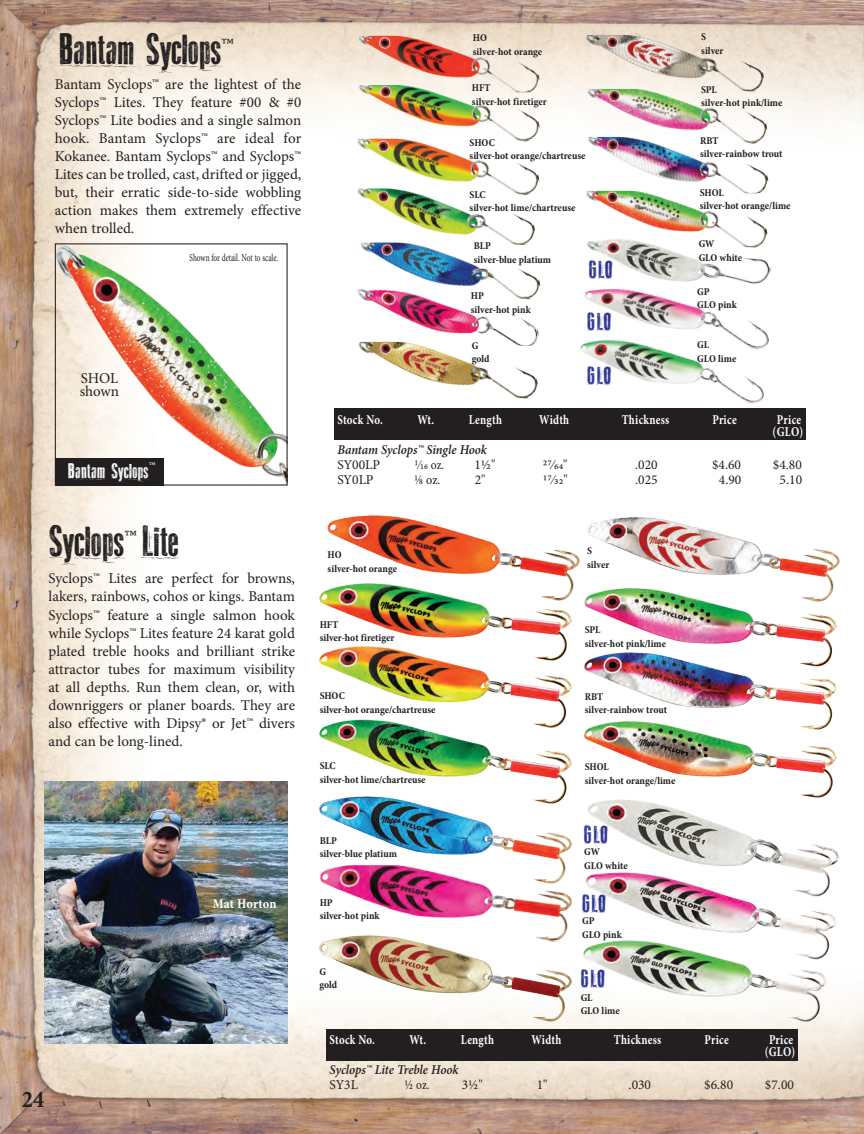
<style>
.page{position:relative;width:864px;height:1134px;background:#fff}
.page>*{position:absolute;margin:0;border:0;box-sizing:border-box;transform-origin:0 0}
.t1{font:43.8px "Odd Press";letter-spacing:-.01em;color:#231f20}
.t2{font:24.45px/52.1px "Odd Press";color:#2c3691}
.t3{font:700 condensed 24px "Minion Pro";color:#231f20}
.t4{font:21px "Odd Press";color:#fff}
.t5{font:15px/18.1px "Minion Pro";color:#231f20;text-align:justify}
.t6{font:700 13.5px/12px "Minion Pro";letter-spacing:.025em;color:#fff;text-align:center;scale:.8 1}
.t7{font:13.5px "Minion Pro";color:#231f20}
.t8{font:italic 600 13.5px "Minion Pro";letter-spacing:-.01em;color:#231f20;scale:.93 1}
.t9{font:13.5px "Minion Pro";color:#231f20;scale:.85 1}
.t10{font:700 condensed 13.5px "Minion Pro";letter-spacing:.005em;color:#fff}
.t11{font:13.5px "Minion Pro";color:#231f20;scale:.9 1}
.t12{font:700 condensed 10.5px/13.5px "Minion Pro";letter-spacing:-.005em;color:#231f20}
.t13{font:10.5px "Minion Pro";color:#231f20;scale:.7 1}
</style>
<div class="page">
<img style="left:0;top:0;width:864px;height:1134px">
<img style="left:44px;top:782px;width:244px;height:262px">
<img style="left:587px;top:518px;width:252px;height:84px">
<img style="left:319px;top:935px;width:252px;height:87px">
<img style="left:320px;top:803px;width:252px;height:62px">
<img style="left:320px;top:865px;width:252px;height:85px">
<img style="left:328px;top:516px;width:252px;height:85px">
<img style="left:320px;top:584px;width:252px;height:63px">
<img style="left:320px;top:647px;width:252px;height:72px">
<img style="left:320px;top:719px;width:252px;height:84px">
<img style="left:585px;top:589px;width:252px;height:64px">
<img style="left:585px;top:653px;width:252px;height:68px">
<img style="left:585px;top:721px;width:252px;height:77px">
<img style="left:587px;top:799px;width:252px;height:98px">
<img style="left:585px;top:872px;width:251px;height:88px">
<img style="left:584px;top:941px;width:243px;height:80px">
<img style="left:360px;top:243px;width:183px;height:56px">
<img style="left:358px;top:346px;width:182px;height:52px">
<img style="left:358px;top:92px;width:184px;height:47px">
<img style="left:358px;top:36px;width:184px;height:56px">
<img style="left:357px;top:289px;width:184px;height:57px">
<img style="left:581px;top:287px;width:192px;height:64px">
<img style="left:577px;top:332px;width:192px;height:73px">
<img style="left:588px;top:137px;width:183px;height:56px">
<img style="left:586px;top:35px;width:180px;height:56px">
<img style="left:357px;top:139px;width:185px;height:56px">
<img style="left:586px;top:191px;width:184px;height:29px">
<img style="left:357px;top:188px;width:181px;height:57px">
<img style="left:587px;top:89px;width:183px;height:56px">
<img style="left:581px;top:220px;width:192px;height:67px">
<img style="left:57px;top:245px;width:229px;height:239px">
<div style="left:334px;top:408px;width:472px;height:32px;background:#231f20"></div>
<div style="left:326px;top:1029px;width:472px;height:32px;background:#231f20"></div>
<div style="left:55px;top:243px;width:233px;height:243px;border:1px solid #231f20"></div>
<div style="left:55px;top:458px;width:108px;height:28px;background:#231f20"></div>
<h1 class="t1" style="left:59px;top:24px;width:177px">Bantam Syclops<sup>™</sup></h1>
<p class="t5" style="left:55px;top:75px;width:248px">Bantam Syclops™ are the lightest of the Syclops™ Lites. They feature #00 &amp; #0<br>Syclops™ Lite bodies and a single salmon hook. Bantam Syclops™ are ideal for Kokanee. Bantam Syclops™ and Syclops™ Lites can be trolled, cast, drifted or jigged, but, their erratic side-to-side wobbling action makes them extremely effective when trolled.</p>
<p class="t13" style="left:190px;top:251px;width:128px">Shown for detail. Not to scale.</p>
<p class="t5" style="left:80px;top:371px;width:41px;line-height:13.5px">SHOL shown</p>
<h3 class="t4" style="left:68px;top:458px;width:89px">Bantam Syclops<sup>™</sup></h3>
<h1 class="t1" style="left:48px;top:517px;width:132px">Syclops<sup>™</sup>Lite</h1>
<p class="t5" style="left:49px;top:570px;width:248px">Syclops™ Lites are perfect for browns, lakers, rainbows, cohos or kings. Bantam Syclops™ feature a single salmon hook while Syclops™ Lites feature 24 karat gold plated treble hooks and brilliant strike attractor tubes for maximum visibility at all depths. Run them clean, or, with downriggers or planer boards. They are also effective with Dipsy® or Jet™ divers and can be long-lined.</p>
<h3 class="t3" style="left:22px;top:1083px;width:24px">24</h3>
<p class="t10" style="left:213px;top:895px;width:65px">Mat Horton</p>
<p class="t12" style="left:473px;top:31px;width:71px">HO<br>silver-hot orange</p>
<p class="t12" style="left:701px;top:30px;width:24px">S silver</p>
<p class="t12" style="left:472px;top:81px;width:76px">HFT<br>silver-hot firetiger</p>
<p class="t12" style="left:701px;top:82px;width:83px">SPL<br>silver-hot pink/lime</p>
<p class="t12" style="left:470px;top:135px;width:117px">SHOC<br>silver-hot orange/chartreuse</p>
<p class="t12" style="left:700px;top:134px;width:84px">RBT<br>silver-rainbow trout</p>
<p class="t12" style="left:470px;top:188px;width:108px">SLC<br>silver-hot lime/chartreuse</p>
<p class="t12" style="left:700px;top:186px;width:92px">SHOL<br>silver-hot orange/lime</p>
<p class="t12" style="left:699px;top:237px;width:45px">GW<br>GLO white</p>
<p class="t12" style="left:474px;top:239px;width:79px">BLP<br>silver-blue platium</p>
<h2 class="t2" style="left:587px;top:243px;width:27px">GLO<br>GLO</h2>
<h2 class="t2" style="left:587px;top:350px;width:26px">GLO</h2>
<p class="t12" style="left:471px;top:289px;width:62px">HP<br>silver-hot pink</p>
<p class="t12" style="left:697px;top:284px;width:41px">GP<br>GLO pink</p>
<p class="t12" style="left:697px;top:338px;width:41px">GL<br>GLO lime</p>
<p class="t12" style="left:472px;top:339px;width:19px">G gold</p>
<p class="t6" style="left:338px;top:413px;width:58px">Stock No.</p>
<p class="t6" style="left:417px;top:413px;width:23px">Wt.</p>
<p class="t6" style="left:469px;top:413px;width:43px">Length</p>
<p class="t6" style="left:539px;top:413px;width:39px">Width</p>
<p class="t6" style="left:622px;top:413px;width:61px">Thickness</p>
<p class="t6" style="left:712px;top:413px;width:32px">Price</p>
<p class="t6" style="left:773px;top:413px;width:40px">Price (GLO)</p>
<p class="t8" style="left:338px;top:440px;width:162px">Bantam Syclops™ Single Hook</p>
<p class="t7" style="left:338px;top:455px;width:44px">SY00LP</p>
<p class="t9" style="left:414px;top:455px;width:36px">1/16 oz.</p>
<p class="t7" style="left:474px;top:455px;width:23px">11/2"</p>
<p class="t7" style="left:543px;top:455px;width:26px">27/64"</p>
<p class="t7" style="left:635px;top:455px;width:24px">.020</p>
<p class="t7" style="left:712px;top:455px;width:30px">$4.60</p>
<p class="t7" style="left:773px;top:455px;width:30px">$4.80</p>
<p class="t7" style="left:338px;top:470px;width:38px">SY0LP</p>
<p class="t11" style="left:414px;top:470px;width:31px">1/8 oz.</p>
<p class="t7" style="left:475px;top:470px;width:12px">2"</p>
<p class="t7" style="left:543px;top:470px;width:26px">17/32"</p>
<p class="t7" style="left:635px;top:470px;width:24px">.025</p>
<p class="t7" style="left:719px;top:470px;width:24px">4.90</p>
<p class="t7" style="left:780px;top:470px;width:24px">5.10</p>
<p class="t12" style="left:328px;top:548px;width:71px">HO<br>silver-hot orange</p>
<p class="t12" style="left:587px;top:544px;width:24px">S silver</p>
<p class="t12" style="left:320px;top:618px;width:76px">HFT<br>silver-hot firetiger</p>
<p class="t12" style="left:585px;top:623px;width:83px">SPL<br>silver-hot pink/lime</p>
<p class="t12" style="left:320px;top:689px;width:117px">SHOC<br>silver-hot orange/chartreuse</p>
<p class="t12" style="left:585px;top:690px;width:84px">RBT<br>silver-rainbow trout</p>
<p class="t12" style="left:320px;top:759px;width:108px">SLC<br>silver-hot lime/chartreuse</p>
<p class="t12" style="left:585px;top:760px;width:92px">SHOL<br>silver-hot orange/lime</p>
<p class="t12" style="left:320px;top:834px;width:79px">BLP<br>silver-blue platium</p>
<h2 class="t2" style="left:584px;top:808px;width:26px">GLO</h2>
<p class="t12" style="left:584px;top:845px;width:45px">GW<br>GLO white</p>
<p class="t12" style="left:320px;top:896px;width:62px">HP<br>silver-hot pink</p>
<h2 class="t2" style="left:582px;top:878px;width:26px">GLO</h2>
<p class="t12" style="left:582px;top:914px;width:41px">GP<br>GLO pink</p>
<p class="t12" style="left:319px;top:965px;width:19px">G gold</p>
<h2 class="t2" style="left:581px;top:953px;width:26px">GLO</h2>
<p class="t12" style="left:581px;top:990px;width:41px">GL<br>GLO lime</p>
<p class="t6" style="left:330px;top:1034px;width:58px">Stock No.</p>
<p class="t6" style="left:410px;top:1034px;width:23px">Wt.</p>
<p class="t6" style="left:461px;top:1034px;width:43px">Length</p>
<p class="t6" style="left:531px;top:1034px;width:39px">Width</p>
<p class="t6" style="left:614px;top:1034px;width:61px">Thickness</p>
<p class="t6" style="left:704px;top:1034px;width:32px">Price</p>
<p class="t6" style="left:765px;top:1034px;width:40px">Price (GLO)</p>
<p class="t8" style="left:330px;top:1061px;width:140px">Syclops™ Lite Treble Hook</p>
<p class="t7" style="left:330px;top:1076px;width:30px">SY3L</p>
<p class="t9" style="left:405px;top:1076px;width:31px">1/2 oz.</p>
<p class="t7" style="left:462px;top:1076px;width:23px">31/2"</p>
<p class="t7" style="left:537px;top:1076px;width:12px">1"</p>
<p class="t7" style="left:629px;top:1076px;width:24px">.030</p>
<p class="t7" style="left:704px;top:1076px;width:30px">$6.80</p>
<p class="t7" style="left:765px;top:1076px;width:30px">$7.00</p>
</div>
